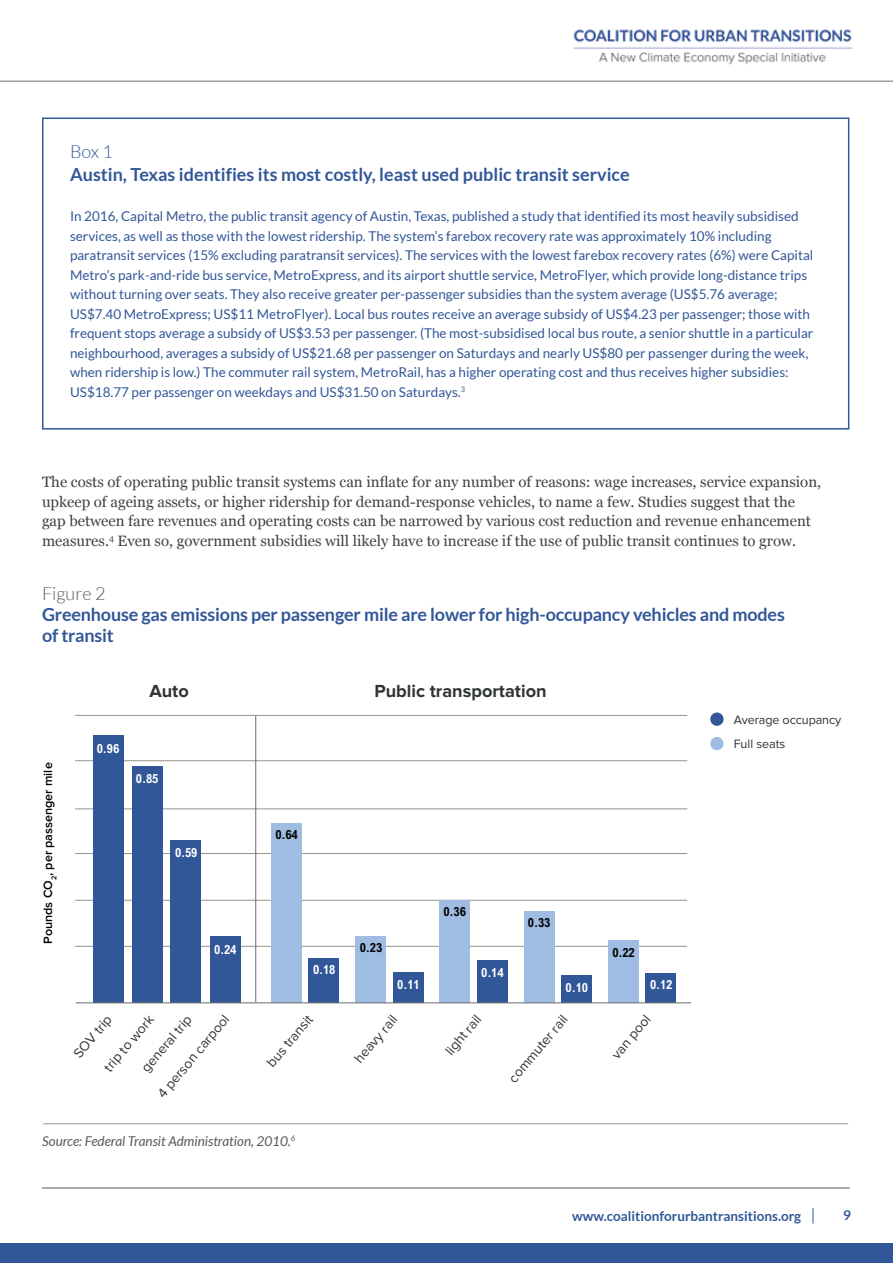
<style>
.page{position:relative;width:893px;height:1263px;background:#fff}
.page>*{position:absolute;margin:0;border:0;box-sizing:border-box;transform-origin:0 0}
.t1{font:700 18.15px "Proxima Nova";color:#303434}
.t2{font:700 18px/21px "Lato";letter-spacing:-.01em;color:#325798}
.t3{font:300 18px "Lato";color:#58595b}
.t4{font:300 18px "Lato";color:#325798}
.t5{font:15px/19.5px "Georgia";color:#414042}
.t6{font:13.95px "Proxima Nova";color:#303434}
.t7{font:13.5px/19.5px "Lato";color:#325798}
.t8{font:italic 13.5px "Lato";color:#58595b}
.t9{font:700 13.5px "Lato";color:#325798}
.t10{font:700 condensed 12.6px "Arial MT Std";letter-spacing:-.015em;color:#fff}
.t11{font:600 12.6px "Proxima Nova";color:#010101}
.t12{font:12.6px/24.5px "Proxima Nova";letter-spacing:-.01em;color:#303434}
.t13{font:700 condensed 12.6px "Arial MT Std";letter-spacing:-.015em;color:#000}
</style>
<div class="page">
<div style="left:0;top:1243px;width:893px;height:20px;background:#325798"></div>
<hr style="left:0;top:81px;width:893px;height:1px;background:#6d6e71">
<hr style="left:42px;top:1188px;width:808px;height:1px;background:#58595b">
<svg style="left:813px;top:1208px;width:1px;height:15px"></svg>
<img style="left:573px;top:29px;width:280px;height:36px">
<div style="left:42px;top:118px;width:807px;height:312px;border:2px solid #325798"></div>
<hr style="left:43px;top:1123px;width:805px;height:1px;background:#939598">
<hr style="left:75px;top:946px;width:612px;height:1px;background:#94948b">
<hr style="left:75px;top:900px;width:612px;height:1px;background:#94948b">
<hr style="left:75px;top:853px;width:612px;height:1px;background:#94948b">
<hr style="left:75px;top:809px;width:612px;height:1px;background:#94948b">
<hr style="left:75px;top:760px;width:612px;height:1px;background:#94948b">
<hr style="left:75px;top:715px;width:612px;height:1px;background:#94948b">
<div style="left:710px;top:712px;width:14px;height:14px;background:#325798;border-radius:50%"></div>
<div style="left:710px;top:737px;width:14px;height:13px;background:#9fbce2;border-radius:50%"></div>
<div style="left:93px;top:735px;width:31px;height:268px;background:#325798"></div>
<div style="left:132px;top:766px;width:30px;height:237px;background:#325798"></div>
<div style="left:271px;top:823px;width:31px;height:180px;background:#9fbce2"></div>
<div style="left:355px;top:936px;width:31px;height:67px;background:#9fbce2"></div>
<div style="left:439px;top:900px;width:31px;height:103px;background:#9fbce2"></div>
<div style="left:524px;top:911px;width:30px;height:92px;background:#9fbce2"></div>
<div style="left:608px;top:940px;width:30px;height:63px;background:#9fbce2"></div>
<div style="left:645px;top:973px;width:31px;height:30px;background:#325798"></div>
<div style="left:561px;top:975px;width:31px;height:28px;background:#325798"></div>
<div style="left:477px;top:960px;width:31px;height:43px;background:#325798"></div>
<div style="left:393px;top:972px;width:31px;height:31px;background:#325798"></div>
<div style="left:309px;top:958px;width:30px;height:45px;background:#325798"></div>
<div style="left:171px;top:840px;width:30px;height:163px;background:#325798"></div>
<div style="left:210px;top:936px;width:30px;height:67px;background:#325798"></div>
<hr style="left:255px;top:715px;width:1px;height:287px;background:#6e6f71">
<hr style="left:76px;top:1002px;width:615px;height:1px;background:#6e6f71">
<h2 class="t4" style="left:70px;top:142px;width:44px">Box 1</h2>
<h2 class="t2" style="left:70px;top:163px;width:561px">Austin, Texas identifies its most costly, least used public transit service</h2>
<p class="t7" style="left:70px;top:206px;width:745px">In 2016, Capital Metro, the public transit agency of Austin, Texas, published a study that identified its most heavily subsidised services, as well as those with the lowest ridership. The system’s farebox recovery rate was approximately 10% including paratransit services (15% excluding paratransit services). The services with the lowest farebox recovery rates (6%) were Capital Metro’s park-and-ride bus service, MetroExpress, and its airport shuttle service, MetroFlyer, which provide long-distance trips without turning over seats. They also receive greater per-passenger subsidies than the system average (US$5.76 average; US$7.40 MetroExpress; US$11 MetroFlyer). Local bus routes receive an average subsidy of US$4.23 per passenger; those with frequent stops average a subsidy of US$3.53 per passenger. (The most-subsidised local bus route, a senior shuttle in a particular neighbourhood, averages a subsidy of US$21.68 per passenger on Saturdays and nearly US$80 per passenger during the week, when ridership is low.) The commuter rail system, MetroRail, has a higher operating cost and thus receives higher subsidies:<br>US$18.77 per passenger on weekdays and US$31.50 on Saturdays.<sup>3</sup></p>
<p class="t5" style="left:42px;top:473px;width:781px">The costs of operating public transit systems can inflate for any number of reasons: wage increases, service expansion, upkeep of ageing assets, or higher ridership for demand-response vehicles, to name a few. Studies suggest that the gap between fare revenues and operating costs can be narrowed by various cost reduction and revenue enhancement measures.<sup>4</sup> Even so, government subsidies will likely have to increase if the use of public transit continues to grow.</p>
<h2 class="t3" style="left:42px;top:583px;width:65px">Figure 2</h2>
<h2 class="t2" style="left:42px;top:603px;width:744px">Greenhouse gas emissions per passenger mile are lower for high-occupancy vehicles and modes of transit</h2>
<h1 class="t1" style="left:149px;top:681px;width:41px">Auto</h1>
<h1 class="t1" style="left:374px;top:681px;width:174px">Public transportation</h1>
<p class="t11" style="left:41px;top:944px;width:183px;rotate:-90deg">Pounds CO<sub>2</sub>, per passenger mile</p>
<p class="t10" style="left:97px;top:741px;width:24px">0.96</p>
<p class="t10" style="left:136px;top:772px;width:24px">0.85</p>
<p class="t10" style="left:175px;top:846px;width:24px">0.59</p>
<p class="t10" style="left:214px;top:942px;width:24px">0.24</p>
<p class="t13" style="left:275px;top:827px;width:24px">0.64</p>
<p class="t10" style="left:313px;top:962px;width:24px">0.18</p>
<p class="t13" style="left:360px;top:940px;width:24px">0.23</p>
<p class="t10" style="left:397px;top:977px;width:24px">0.11</p>
<p class="t13" style="left:444px;top:904px;width:24px">0.36</p>
<p class="t10" style="left:481px;top:965px;width:24px">0.14</p>
<p class="t13" style="left:528px;top:915px;width:24px">0.33</p>
<p class="t10" style="left:566px;top:980px;width:24px">0.10</p>
<p class="t13" style="left:612px;top:945px;width:24px">0.22</p>
<p class="t10" style="left:650px;top:977px;width:24px">0.12</p>
<p class="t6" style="left:101px;top:1064px;width:71px;rotate:-50deg">trip to work</p>
<p class="t6" style="left:154px;top:1091px;width:105px;rotate:-50deg">4 person carpool</p>
<p class="t6" style="left:263px;top:1060px;width:65px;rotate:-50deg">bus transit</p>
<p class="t6" style="left:351px;top:1056px;width:60px;rotate:-50deg">heavy rail</p>
<p class="t6" style="left:442px;top:1048px;width:49px;rotate:-50deg">light rail</p>
<p class="t6" style="left:505px;top:1075px;width:85px;rotate:-50deg">commuter rail</p>
<p class="t6" style="left:608px;top:1052px;width:54px;rotate:-50deg">van pool</p>
<p class="t6" style="left:138px;top:1065px;width:71px;rotate:-50deg">general trip</p>
<p class="t6" style="left:70px;top:1051px;width:53px;rotate:-50deg">SOV trip</p>
<p class="t8" style="left:42px;top:1133px;width:255px">Source: Federal Transit Administration, 2010.<sup>6</sup></p>
<p class="t12" style="left:734px;top:707px;width:109px">Average occupancy<br>Full seats</p>
<p class="t9" style="left:572px;top:1208px;width:231px">www.coalitionforurbantransitions.org</p>
<p class="t9" style="left:843px;top:1208px;width:9px">9</p>
</div>
